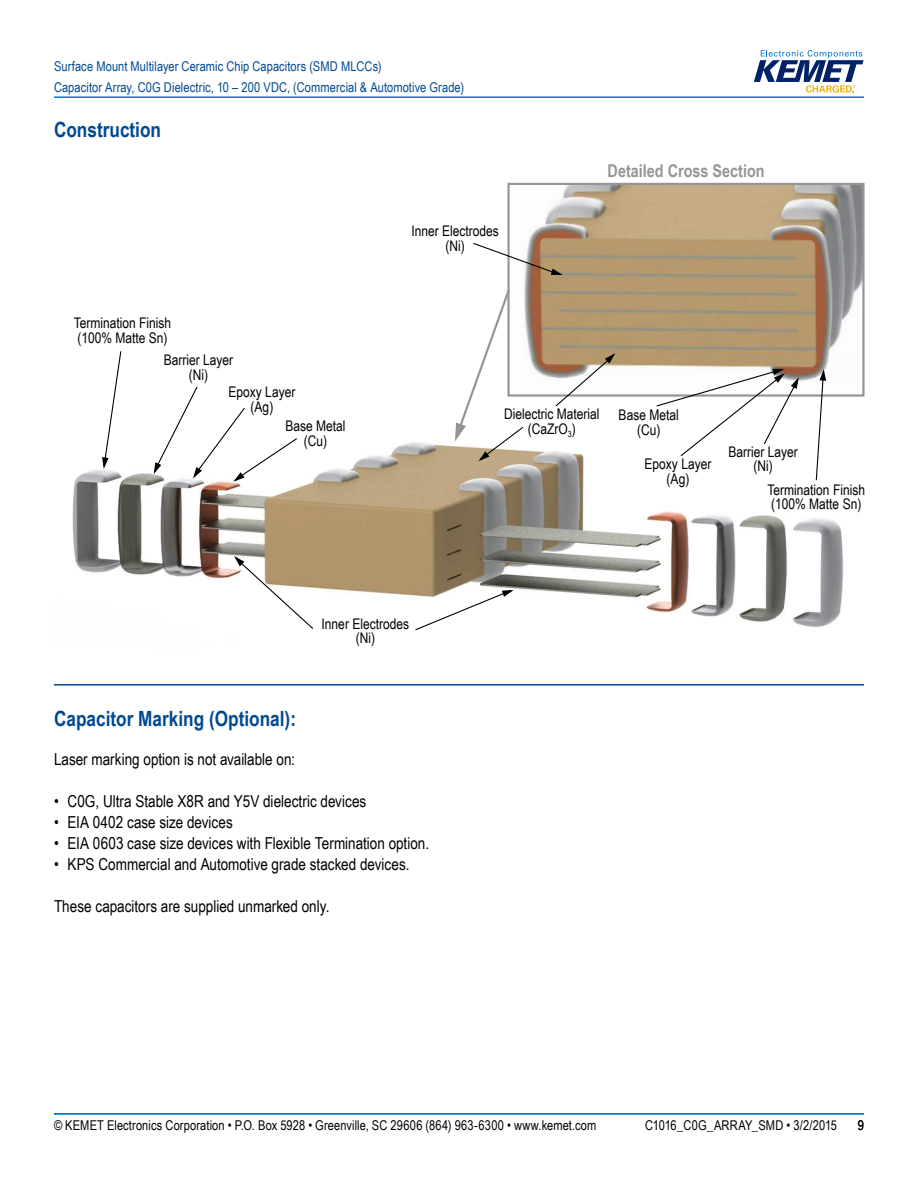
<style>
.page{position:relative;width:918px;height:1188px;background:#fff}
.page>*{position:absolute;margin:0;border:0;box-sizing:border-box;transform-origin:0 0}
.t1{font:700 21px "Arial Narrow";color:#004990}
.t2{font:700 17.55px "Arial Narrow";color:#939597}
.t3{font:16.5px "Arial Narrow";color:#000}
.t4{font:14.7px/14.7px "Arial Narrow";color:#000;text-align:center}
.t5{font:13.5px/21px "Arial Narrow";letter-spacing:.01em;color:#004990}
.t6{font:13.5px "Arial Narrow";letter-spacing:.01em;color:#000}
</style>
<div class="page">
<hr style="left:54px;top:1113px;width:810px;height:2px;background:#007cc2">
<hr style="left:54px;top:96px;width:810px;height:2px;background:#007cc2">
<svg style="left:754px;top:50px;width:110px;height:43px"></svg>
<hr style="left:54px;top:684px;width:810px;height:2px;background:#004990">
<img style="left:72px;top:182px;width:793px;height:445px">
<img style="left:510px;top:186px;width:352px;height:208px">
<div style="left:507px;top:183px;width:358px;height:214px;border:2px solid #939597"></div>
<svg style="left:815px;top:366px;width:12px;height:115px"></svg>
<svg style="left:414px;top:589px;width:102px;height:42px"></svg>
<svg style="left:232px;top:554px;width:82px;height:75px"></svg>
<svg style="left:101px;top:350px;width:21px;height:122px"></svg>
<svg style="left:554px;top:351px;width:63px;height:57px"></svg>
<svg style="left:472px;top:242px;width:93px;height:34px"></svg>
<svg style="left:452px;top:287px;width:72px;height:176px"></svg>
<svg style="left:655px;top:368px;width:145px;height:89px"></svg>
<svg style="left:153px;top:385px;width:145px;height:98px"></svg>
<p class="t5" style="left:54px;top:57px;width:412px">Surface Mount Multilayer Ceramic Chip Capacitors (SMD MLCCs)<br>Capacitor Array, C0G Dielectric, 10 – 200 VDC, (Commercial &amp; Automotive Grade)</p>
<p class="t1" style="left:54px;top:122px;width:109px">Construction</p>
<p class="t4" style="left:412px;top:225px;width:89px">Inner Electrodes (Ni)</p>
<p class="t2" style="left:608px;top:161px;width:159px">Detailed Cross Section</p>
<p class="t4" style="left:74px;top:317px;width:99px;text-align:left">Termination Finish (100% Matte Sn)</p>
<p class="t4" style="left:164px;top:354px;width:71px">Barrier Layer (Ni)</p>
<p class="t4" style="left:229px;top:386px;width:68px">Epoxy Layer (Ag)</p>
<p class="t4" style="left:286px;top:420px;width:62px">Base Metal (Cu)</p>
<p class="t4" style="left:504px;top:408px;width:97px">Dielectric Material (CaZrO<sub>3</sub>)</p>
<p class="t4" style="left:619px;top:409px;width:62px">Base Metal (Cu)</p>
<p class="t4" style="left:645px;top:458px;width:68px">Epoxy Layer (Ag)</p>
<p class="t4" style="left:729px;top:446px;width:71px">Barrier Layer (Ni)</p>
<p class="t4" style="left:768px;top:483px;width:99px;text-align:left">Termination Finish (100% Matte Sn)</p>
<p class="t4" style="left:322px;top:618px;width:89px">Inner Electrodes (Ni)</p>
<p class="t1" style="left:54px;top:703px;width:244px">Capacitor Marking (Optional):</p>
<p class="t3" style="left:54px;top:747px;width:242px">Laser marking option is not available on:</p>
<p class="t3" style="left:54px;top:795px;width:314px">• C0G, Ultra Stable X8R and Y5V dielectric devices</p>
<p class="t3" style="left:54px;top:816px;width:180px">• EIA 0402 case size devices</p>
<p class="t3" style="left:54px;top:837px;width:377px">• EIA 0603 case size devices with Flexible Termination option.</p>
<p class="t3" style="left:54px;top:858px;width:357px">• KPS Commercial and Automotive grade stacked devices.</p>
<p class="t3" style="left:54px;top:900px;width:277px">These capacitors are supplied unmarked only.</p>
<p class="t6" style="left:54px;top:1120px;width:544px">© KEMET Electronics Corporation • P.O. Box 5928 • Greenville, SC 29606 (864) 963-6300 • www.kemet.com</p>
<p class="t6" style="left:645px;top:1120px;width:194px">C1016_C0G_ARRAY_SMD • 3/2/2015</p>
<p class="t6" style="left:858px;top:1120px;width:8px">9</p>
</div>
